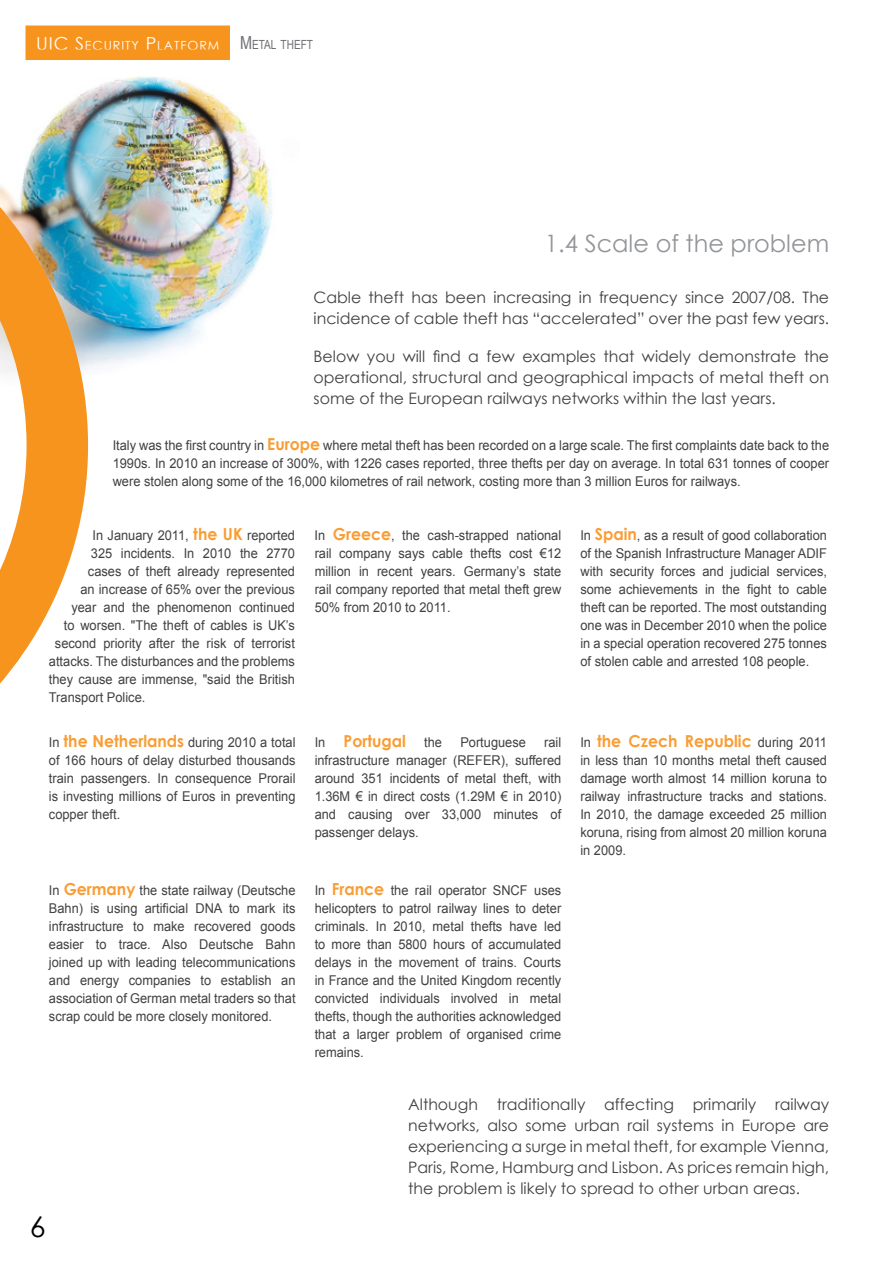
<style>
.page{position:relative;width:893px;height:1263px;background:#fff}
.page>*{position:absolute;margin:0;border:0;box-sizing:border-box;transform-origin:0 0}
.t1{font:28.5px "Century Gothic";color:#000}
.t2{font:24px "Century Gothic";color:#939598}
.t3{font:700 16.5px "Century Gothic";color:#f99d34;scale:.95 1}
.t4{font:15.75px/21px "Century Gothic";color:#414042;text-align:justify}
.t5{font:13.5px/18px "Arial";color:#414042;text-align:justify;scale:.95 1}
.t6{font:12.6px "Century Gothic";letter-spacing:.07em;color:#fff}
.s1{font-size:18px}
.s2{font-family:"Arial";font-size:18px;color:#6d6e71}
.s3{font-family:"Arial";color:#6d6e71}
.s4{font-family:"Century Gothic";font-weight:700;font-size:16.5px;color:#f99d34}
.s5{font-family:"Arial";font-weight:400;font-size:13.5px;color:#414042}
</style>
<div class="page">
<div style="left:25px;top:25px;width:205px;height:35px;background:#f7941e"></div>
<img style="left:45px;top:76px;width:227px;height:290px">
<img style="left:0;top:128px;width:88px;height:556px">
<p class="t6" style="left:36px;top:36px;width:279px"><span class="s1">UIC S</span>ECU RITY <span class="s1">P</span>LATFORM <span class="s2">M</span><span class="s3">ETAL THEFT</span></p>
<h2 class="t2" style="left:545px;top:226px;width:286px">1.4 Scale of the problem</h2>
<p class="t4" style="left:314px;top:286px;width:517px">Cable theft has been increasing in frequency since 2007/08. The incidence of cable theft has “accelerated” over the past few years.</p>
<p class="t4" style="left:314px;top:345px;width:517px">Below you will find a few examples that widely demonstrate the operational, structural and geographical impacts of metal theft on some of the European railways networks within the last years.</p>
<p class="t5" style="left:113px;top:437px;width:756px">Italy was the first country in <span class="s4">Europe</span> where metal theft has been recorded on a large scale. The first complaints date back to the 1990s. In 2010 an increase of 300%, with 1226 cases reported, three thefts per day on average. In total 631 tonnes of cooper were stolen along some of the 16,000 kilometres of rail network, costing more than 3 million Euros for railways.</p>
<p class="t5" style="left:92px;top:526px;width:215px">In January 2011, <span class="s4">the UK</span> reported</p>
<p class="t5" style="left:91px;top:544px;width:216px">325 incidents. In 2010 the 2770</p>
<p class="t5" style="left:88px;top:562px;width:219px">cases of theft already represented</p>
<p class="t5" style="left:80px;top:580px;width:227px">an increase of 65% over the previous</p>
<p class="t5" style="left:71px;top:598px;width:237px">year and the phenomenon continued</p>
<p class="t5" style="left:64px;top:616px;width:245px">to worsen. "The theft of cables is UK’s</p>
<p class="t5" style="left:55px;top:634px;width:254px">second priority after the risk of terrorist</p>
<p class="t5" style="left:49px;top:652px;width:260px">attacks. The disturbances and the problems</p>
<p class="t5" style="left:49px;top:670px;width:260px">they cause are immense, "said the British</p>
<p class="t5" style="left:49px;top:688px;width:103px">Transport Police.</p>
<p class="t5" style="left:315px;top:526px;width:261px">In <span class="s4">Greece</span>, the cash-strapped national rail company says cable thefts cost €12 million in recent years. Germany’s state rail company reported that metal theft grew 50% from 2010 to 2011.</p>
<p class="t5" style="left:580px;top:526px;width:261px">In <span class="s4">Spain</span>, as a result of good collaboration of the Spanish Infrastructure Manager ADIF with security forces and judicial services, some achievements in the fight to cable theft can be reported. The most outstanding one was in December 2010 when the police in a special operation recovered 275 tonnes of stolen cable and arrested 108 people.</p>
<p class="t5" style="left:315px;top:733px;width:261px;text-indent:229px">rail infrastructure manager (REFER), suffered around 351 incidents of metal theft, with 1.36M € in direct costs (1.29M € in 2010) and causing over 33,000 minutes of passenger delays.</p>
<p class="t3" style="left:580px;top:728px;width:261px"><span class="s5">In</span> the Czech Republic <span class="s5">during 2011</span></p>
<p class="t5" style="left:49px;top:733px;width:261px">In <span class="s4">the Netherlands</span> during 2010 a total of 166 hours of delay disturbed thousands train passengers. In consequence Prorail is investing millions of Euros in preventing copper theft.</p>
<p class="t3" style="left:315px;top:728px;width:98px"><span class="s5">In</span> Portugal</p>
<p class="t5" style="left:424px;top:733px;width:20px">the</p>
<p class="t5" style="left:460px;top:733px;width:71px">Portuguese</p>
<p class="t5" style="left:580px;top:751px;width:261px">in less than 10 months metal theft caused damage worth almost 14 million koruna to railway infrastructure tracks and stations.<br>In 2010, the damage exceeded 25 million koruna, rising from almost 20 million koruna in 2009.</p>
<p class="t5" style="left:49px;top:881px;width:261px">In <span class="s4">Germany</span> the state railway (Deutsche Bahn) is using artificial DNA to mark its infrastructure to make recovered goods easier to trace. Also Deutsche Bahn joined up with leading telecommunications and energy companies to establish an association of German metal traders so that scrap could be more closely monitored.</p>
<p class="t5" style="left:315px;top:881px;width:261px">In <span class="s4">France</span> the rail operator SNCF uses helicopters to patrol railway lines to deter criminals. In 2010, metal thefts have led to more than 5800 hours of accumulated delays in the movement of trains. Courts in France and the United Kingdom recently convicted individuals involved in metal thefts, though the authorities acknowledged that a larger problem of organised crime remains.</p>
<h1 class="t1" style="left:30px;top:1207px;width:17px">6</h1>
<p class="t4" style="left:408px;top:1094px;width:422px">Although traditionally affecting primarily railway networks, also some urban rail systems in Europe are experiencing a surge in metal theft, for example Vienna, Paris, Rome, Hamburg and Lisbon. As prices remain high, the problem is likely to spread to other urban areas.</p>
</div>
